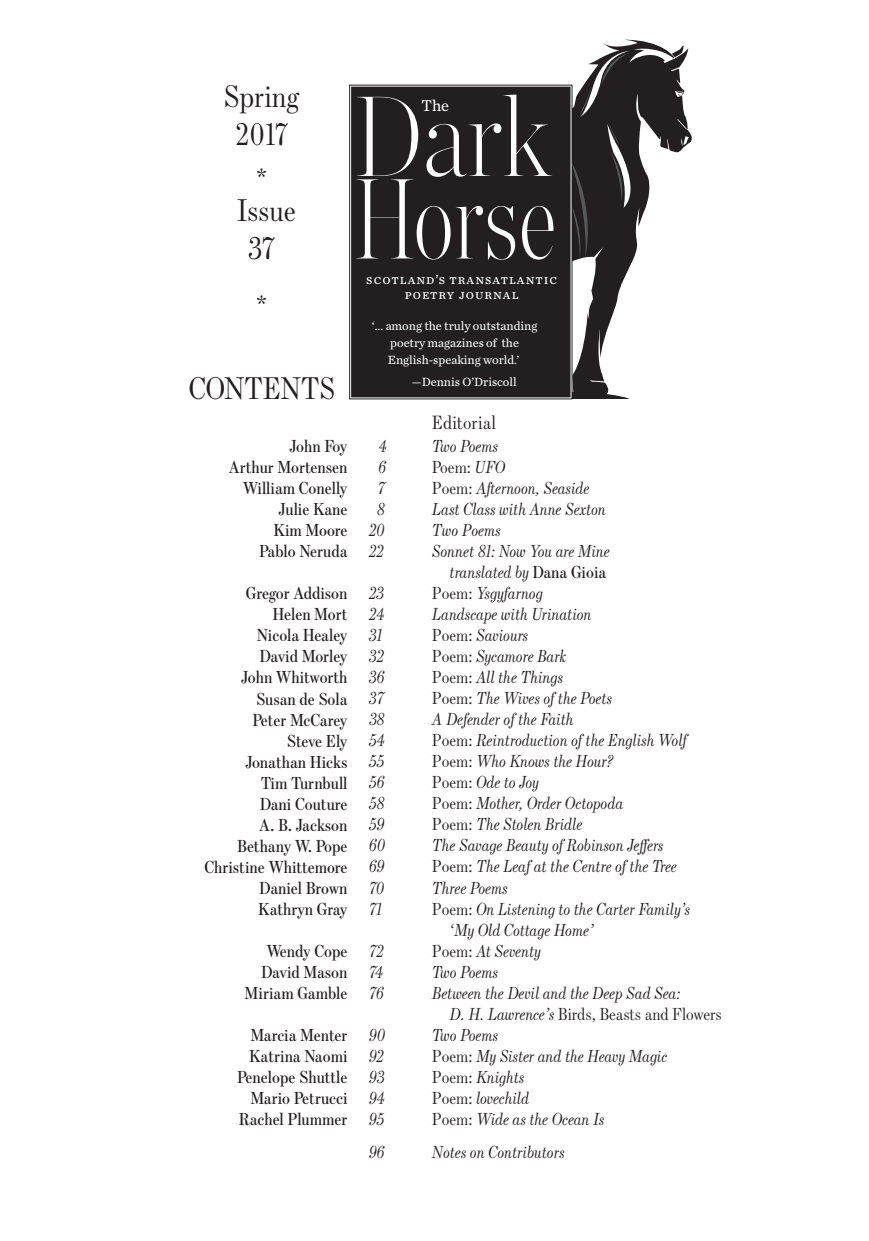
<style>
.page{position:relative;width:869px;height:1241px;background:#fff}
.page>*{position:absolute;margin:0;border:0;box-sizing:border-box;transform-origin:0 0}
.t1{font:113.4px "Chronicle Hairline Comp";color:#fff}
.t2{font:113.4px "Chronicle Hairline Cond";color:#fff}
.t3{font:300 31.5px/37.8px "Escrow Condensed";letter-spacing:-.005em;color:#231f20;text-align:center}
.t4{font:300 31.5px "Escrow Condensed";color:#231f20}
.t5{font:300 21px "Escrow Condensed";color:#231f20}
.t6{font:300 19.25px "Escrow Condensed";letter-spacing:.01em;color:#231f20}
.t7{font:italic 300 17.5px/21px "Escrow Cond";color:#231f20;text-align:right}
.t8{font:17.5px/21px "Escrow Condensed";color:#231f20;text-align:right}
.t9{font:300 17.5px "Escrow Condensed";color:#231f20}
.t10{font:italic 300 17.5px "Escrow Cond";color:#231f20}
.t11{font:16.28px "Chronicle Text G2";color:#fff}
.t12{font:13.47px/15.8px "Chronicle Text G2 Roman SC";letter-spacing:.075em;color:#fff;text-align:center}
.t13{font:12.42px/17px "Chronicle Text G2";color:#fff;text-align:center}
.s1{font-family:"Chronicle Text G2"}
.s2{font-family:"Escrow Cond";font-style:italic}
.s3{font-family:"Escrow Condensed";font-style:normal}
.s4{font-family:"Escrow Condensed";font-weight:400;font-style:normal}
</style>
<div class="page">
<svg style="left:572px;top:40px;width:119px;height:359px"></svg>
<div style="left:349px;top:84px;width:223px;height:315px;background:#231f20"></div>
<div style="left:351px;top:87px;width:219px;height:310px;border:2px solid #231f20"></div>
<div style="left:353px;top:89px;width:214px;height:306px;border:1px solid #231f20"></div>
<h2 class="t3" style="left:223px;top:77px;width:78px">Spring<br>2017</h2>
<p class="t5" style="left:256px;top:163px;width:12px">*</p>
<h2 class="t3" style="left:236px;top:190px;width:61px">Issue</h2>
<h2 class="t4" style="left:248px;top:229px;width:28px">37</h2>
<p class="t5" style="left:256px;top:290px;width:12px">*</p>
<h2 class="t3" style="left:189px;top:369px;width:148px">Contents</h2>
<p class="t8" style="left:229px;top:435px;width:120px">John Foy<br>Arthur Mortensen<br>William Conelly<br>Julie Kane<br>Kim Moore<br>Pablo Neruda</p>
<p class="t8" style="left:204px;top:582px;width:144px">Gregor Addison<br>Helen Mort<br>Nicola Healey<br>David Morley<br>John Whitworth<br>Susan de Sola<br>Peter McCarey<br>Steve Ely<br>Jonathan Hicks<br>Tim Turnbull<br>Dani Couture<br>A. B. Jackson<br>Bethany W. Pope<br>Christine Whittemore<br>Daniel Brown<br>Kathryn Gray</p>
<p class="t8" style="left:244px;top:939px;width:104px">Wendy Cope<br>David Mason<br>Miriam Gamble</p>
<p class="t8" style="left:237px;top:1023px;width:112px">Marcia Menter<br>Katrina Naomi<br>Penelope Shuttle<br>Mario Petrucci<br>Rachel Plummer</p>
<h1 class="t2" style="left:355px;top:51px;width:195px">Dark</h1>
<h1 class="t1" style="left:355px;top:133px;width:203px">Horse</h1>
<p class="t11" style="left:421px;top:96px;width:29px">The</p>
<p class="t12" style="left:366px;top:271px;width:192px">scotland<span class="s1">’</span>s transatlantic poetry journal</p>
<p class="t13" style="left:372px;top:316px;width:167px">‘... among the truly outstanding poetry magazines of the<br>English-speaking world.’</p>
<p class="t13" style="left:411px;top:373px;width:106px">—Dennis O’Driscoll</p>
<p class="t6" style="left:431px;top:410px;width:66px">Editorial</p>
<p class="t7" style="left:378px;top:435px;width:10px">4</p>
<p class="t7" style="left:431px;top:435px;width:68px">Two Poems</p>
<p class="t7" style="left:378px;top:456px;width:9px">6</p>
<p class="t9" style="left:431px;top:456px;width:75px">Poem: <span class="s2">UFO</span></p>
<p class="t7" style="left:377px;top:477px;width:9px">7</p>
<p class="t7" style="left:431px;top:477px;width:159px"><span class="s3">Poem:</span> Afternoon, Seaside</p>
<p class="t7" style="left:376px;top:498px;width:10px">8</p>
<p class="t7" style="left:431px;top:498px;width:175px">Last Class with Anne Sexton</p>
<p class="t7" style="left:368px;top:519px;width:17px">20</p>
<p class="t7" style="left:431px;top:519px;width:70px">Two Poems</p>
<p class="t7" style="left:368px;top:540px;width:16px">22</p>
<p class="t7" style="left:431px;top:540px;width:179px">Sonnet 81: Now You are Mine translated by <span class="s4">Dana Gioia</span></p>
<p class="t7" style="left:368px;top:582px;width:17px">23</p>
<p class="t7" style="left:431px;top:582px;width:112px"><span class="s3">Poem:</span> Ysgyfarnog</p>
<p class="t7" style="left:368px;top:603px;width:17px">24</p>
<p class="t7" style="left:431px;top:603px;width:161px">Landscape with Urination</p>
<p class="t7" style="left:368px;top:624px;width:15px">31</p>
<p class="t7" style="left:431px;top:624px;width:98px"><span class="s3">Poem:</span> Saviours</p>
<p class="t7" style="left:368px;top:645px;width:17px">32</p>
<p class="t7" style="left:431px;top:645px;width:136px"><span class="s3">Poem:</span> Sycamore Bark</p>
<p class="t7" style="left:368px;top:666px;width:17px">36</p>
<p class="t7" style="left:431px;top:666px;width:133px"><span class="s3">Poem:</span> All the Things</p>
<p class="t7" style="left:368px;top:687px;width:16px">37</p>
<p class="t7" style="left:431px;top:687px;width:181px"><span class="s3">Poem:</span> The Wives of the Poets</p>
<p class="t7" style="left:369px;top:708px;width:17px">38</p>
<p class="t7" style="left:431px;top:708px;width:143px">A Defender of the Faith</p>
<p class="t7" style="left:368px;top:729px;width:18px">54</p>
<p class="t7" style="left:431px;top:729px;width:256px"><span class="s3">Poem:</span> Reintroduction of the English Wolf</p>
<p class="t7" style="left:368px;top:750px;width:17px">55</p>
<p class="t7" style="left:431px;top:750px;width:183px"><span class="s3">Poem:</span> Who Knows the Hour?</p>
<p class="t7" style="left:368px;top:771px;width:17px">56</p>
<p class="t7" style="left:431px;top:771px;width:108px"><span class="s3">Poem:</span> Ode to Joy</p>
<p class="t7" style="left:368px;top:792px;width:17px">58</p>
<p class="t7" style="left:431px;top:792px;width:193px"><span class="s3">Poem:</span> Mother, Order Octopoda</p>
<p class="t7" style="left:368px;top:813px;width:17px">59</p>
<p class="t7" style="left:431px;top:813px;width:152px"><span class="s3">Poem:</span> The Stolen Bridle</p>
<p class="t7" style="left:368px;top:834px;width:18px">60</p>
<p class="t7" style="left:431px;top:834px;width:233px">The Savage Beauty of Robinson Jeffers</p>
<p class="t7" style="left:368px;top:855px;width:17px">69</p>
<p class="t7" style="left:431px;top:855px;width:246px"><span class="s3">Poem:</span> The Leaf at the Centre of the Tree</p>
<p class="t7" style="left:368px;top:876px;width:17px">70</p>
<p class="t7" style="left:431px;top:876px;width:77px">Three Poems</p>
<p class="t7" style="left:368px;top:897px;width:14px">71</p>
<p class="t7" style="left:449px;top:897px;width:242px;text-align:left;text-indent:-18px"><span class="s3">Poem:</span> On Listening to the Carter Family’s ‘My Old Cottage Home’</p>
<p class="t7" style="left:368px;top:939px;width:16px">72</p>
<p class="t7" style="left:431px;top:939px;width:110px"><span class="s3">Poem:</span> At Seventy</p>
<p class="t7" style="left:368px;top:960px;width:16px">74</p>
<p class="t7" style="left:431px;top:960px;width:68px">Two Poems</p>
<p class="t7" style="left:368px;top:981px;width:16px">76</p>
<p class="t7" style="left:431px;top:981px;width:250px">Between the Devil and the Deep Sad Sea:</p>
<p class="t9" style="left:449px;top:1002px;width:273px"><span class="s2">D. H. Lawrence’s</span> Birds, Beasts and Flowers</p>
<p class="t7" style="left:368px;top:1023px;width:18px">90</p>
<p class="t7" style="left:431px;top:1023px;width:68px">Two Poems</p>
<p class="t7" style="left:368px;top:1044px;width:16px">92</p>
<p class="t7" style="left:431px;top:1044px;width:237px"><span class="s3">Poem:</span> My Sister and the Heavy Magic</p>
<p class="t7" style="left:368px;top:1065px;width:17px">93</p>
<p class="t7" style="left:431px;top:1065px;width:94px"><span class="s3">Poem:</span> Knights</p>
<p class="t7" style="left:368px;top:1086px;width:18px">94</p>
<p class="t7" style="left:431px;top:1086px;width:99px"><span class="s3">Poem:</span> lovechild</p>
<p class="t7" style="left:368px;top:1107px;width:17px">95</p>
<p class="t7" style="left:431px;top:1107px;width:174px"><span class="s3">Poem:</span> Wide as the Ocean Is</p>
<p class="t10" style="left:368px;top:1140px;width:17px">96</p>
<p class="t7" style="left:431px;top:1140px;width:134px">Notes on Contributors</p>
</div>
